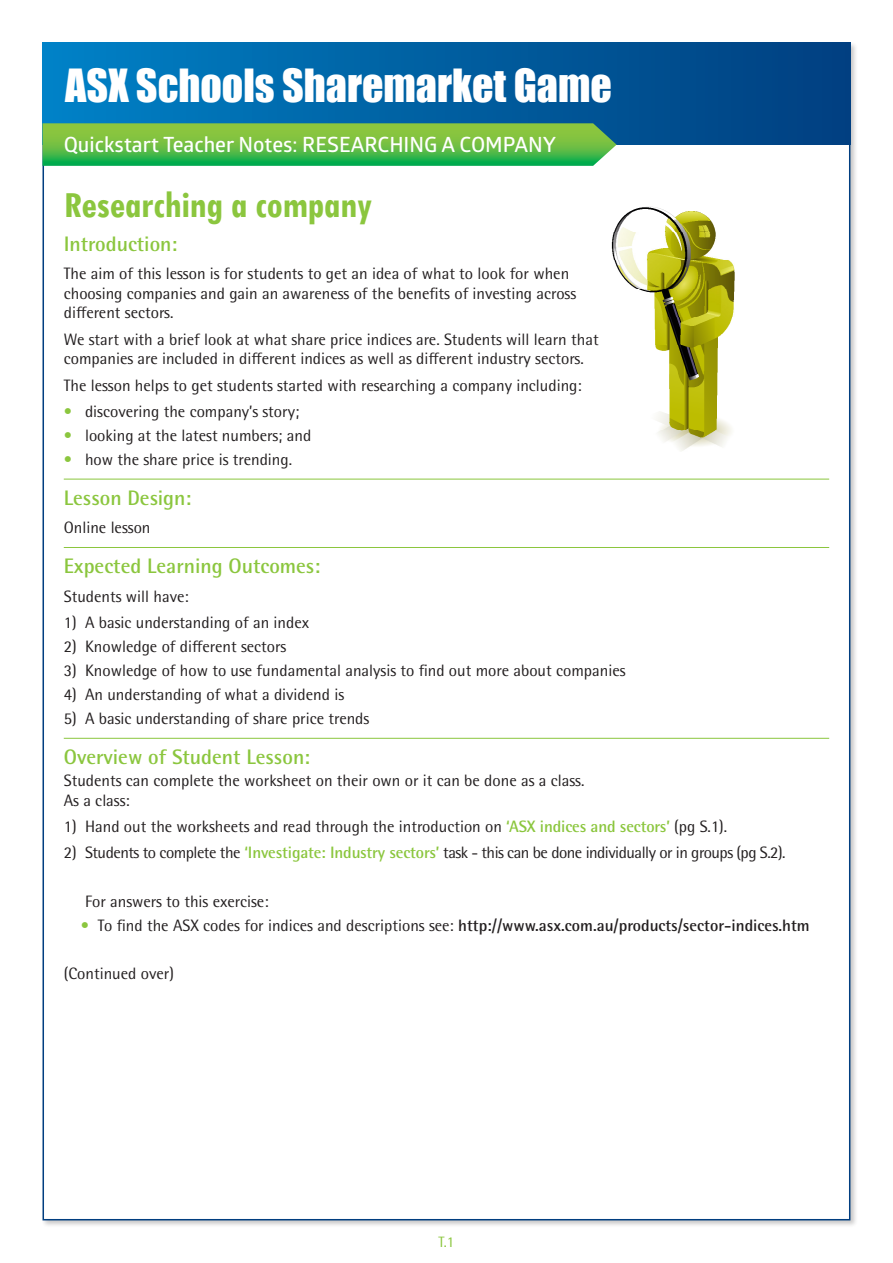
<style>
.page{position:relative;width:893px;height:1263px;background:#fff}
.page>*{position:absolute;margin:0;border:0;box-sizing:border-box;transform-origin:0 0}
.t1{font:42px "Impact";color:#fff}
._1_Page_headings{font:700 condensed 39px "Tw Cen";letter-spacing:-.01em;color:#8bc63e}
._3_Subheading_1_rule{font:700 21px "Rotis Semi Sans Pro";color:#8bc63e}
.t2{font:600 21px "Glober";color:#fff}
._3_Subheading_1{font:700 21px "Rotis Semi Sans Pro";color:#8bc63e}
._4_Body{font:16.5px/19.8px "Rotis Semi Sans Pro";color:#231f20}
._4_Body_indent_1{font:16.5px "Rotis Semi Sans Pro";color:#231f20}
._4_Body_indent_1-2{font:16.5px "Rotis Semi Sans Pro";letter-spacing:-.03em;color:#231f20}
._4_Body_indent_2_Ans{font:700 16.5px "Rotis Semi Sans Pro";color:#231f20}
.Body_indent_1_LAST{font:16.5px "Rotis Semi Sans Pro";color:#231f20}
.Body_Copy{font:15px "Rotis Semi Sans Pro";color:#8bc63e}
.s1{color:#8bc63e}
.s2{font-weight:700;color:#8bc63e}
.s3{font-weight:400;color:#8bc63e}
.s4{font-weight:400}
</style>
<div class="page">
<div style="left:41px;top:41px;width:817px;height:1187px;background:#231f20;opacity:.25"></div>
<div style="left:43px;top:43px;width:807px;height:1177px;background:#fff;border:2px solid #013e80"></div>
<div style="left:43px;top:43px;width:807px;height:102px;background:linear-gradient(to right,#0081c5,#003e7f)"></div>
<svg style="left:43px;top:123px;width:574px;height:43px;background:#60bb48"></svg>
<hr style="left:64px;top:479px;width:765px;height:1px;background:#8bc63e">
<hr style="left:64px;top:547px;width:765px;height:1px;background:#8bc63e">
<hr style="left:64px;top:738px;width:765px;height:1px;background:#8bc63e">
<img style="left:611px;top:207px;width:123px;height:244px">
<h1 class="t1" style="left:65px;top:53px;width:548px">ASX Schools Sharemarket Game</h1>
<p class="t2" style="left:64px;top:130px;width:494px">Quickstart Teacher Notes: RESEARCHING A COMPANY</p>
<p class="_1_Page_headings" style="left:64px;top:181px;width:310px">Researching a company</p>
<p class="_3_Subheading_1" style="left:64px;top:230px;width:115px">Introduction:</p>
<p class="_4_Body" style="left:64px;top:263px;width:514px">The aim of this lesson is for students to get an idea of what to look for when choosing companies and gain an awareness of the benefits of investing across different sectors.</p>
<p class="_4_Body" style="left:64px;top:329px;width:536px">We start with a brief look at what share price indices are. Students will learn that companies are included in different indices as well as different industry sectors.</p>
<p class="_4_Body" style="left:64px;top:375px;width:520px">The lesson helps to get students started with researching a company including:</p>
<p class="_4_Body_indent_1" style="left:64px;top:401px;width:237px"><span class="s1">•</span> discovering the company’s story;</p>
<p class="_4_Body_indent_1" style="left:64px;top:425px;width:249px"><span class="s1">•</span> looking at the latest numbers; and</p>
<p class="Body_indent_1_LAST" style="left:64px;top:450px;width:230px"><span class="s1">•</span> how the share price is trending.</p>
<p class="_3_Subheading_1_rule" style="left:64px;top:485px;width:129px">Lesson Design:</p>
<p class="_4_Body" style="left:64px;top:518px;width:88px">Online lesson</p>
<p class="_3_Subheading_1_rule" style="left:64px;top:553px;width:258px">Expected Learning Outcomes:</p>
<p class="_4_Body" style="left:64px;top:586px;width:126px">Students will have:</p>
<p class="_4_Body_indent_1" style="left:64px;top:612px;width:247px">1) A basic understanding of an index</p>
<p class="_4_Body_indent_1" style="left:64px;top:637px;width:224px">2) Knowledge of different sectors</p>
<p class="_4_Body_indent_1" style="left:64px;top:661px;width:563px">3) Knowledge of how to use fundamental analysis to find out more about companies</p>
<p class="_4_Body_indent_1" style="left:64px;top:685px;width:282px">4) An understanding of what a dividend is</p>
<p class="Body_indent_1_LAST" style="left:64px;top:709px;width:307px">5) A basic understanding of share price trends</p>
<p class="_3_Subheading_1_rule" style="left:64px;top:744px;width:248px">Overview of Student Lesson:</p>
<p class="_4_Body" style="left:64px;top:771px;width:522px">Students can complete the worksheet on their own or it can be done as a class.</p>
<p class="_4_Body" style="left:64px;top:791px;width:68px">As a class:</p>
<p class="_4_Body_indent_1" style="left:64px;top:817px;width:665px">1) Hand out the worksheets and read through the introduction on <span class="s2">‘ASX indices and sectors’</span> (pg S.1).</p>
<p class="_4_Body_indent_1-2" style="left:64px;top:842px;width:723px">2) Students to complete the <span class="s2">‘Investigate: Industry sectors’</span> task - this can be done individually or in groups (pg S.2).</p>
<p class="_4_Body_indent_1" style="left:85px;top:891px;width:185px">For answers to this exercise:</p>
<p class="_4_Body_indent_2_Ans" style="left:81px;top:915px;width:730px"><span class="s3">•</span> <span class="s4">To find the ASX codes for indices and descriptions see:</span> http://www.asx.com.au/products/sector-indices.htm</p>
<p class="_4_Body" style="left:64px;top:963px;width:112px">(Continued over)</p>
<p class="Body_Copy" style="left:439px;top:1233px;width:17px">T.1</p>
</div>
